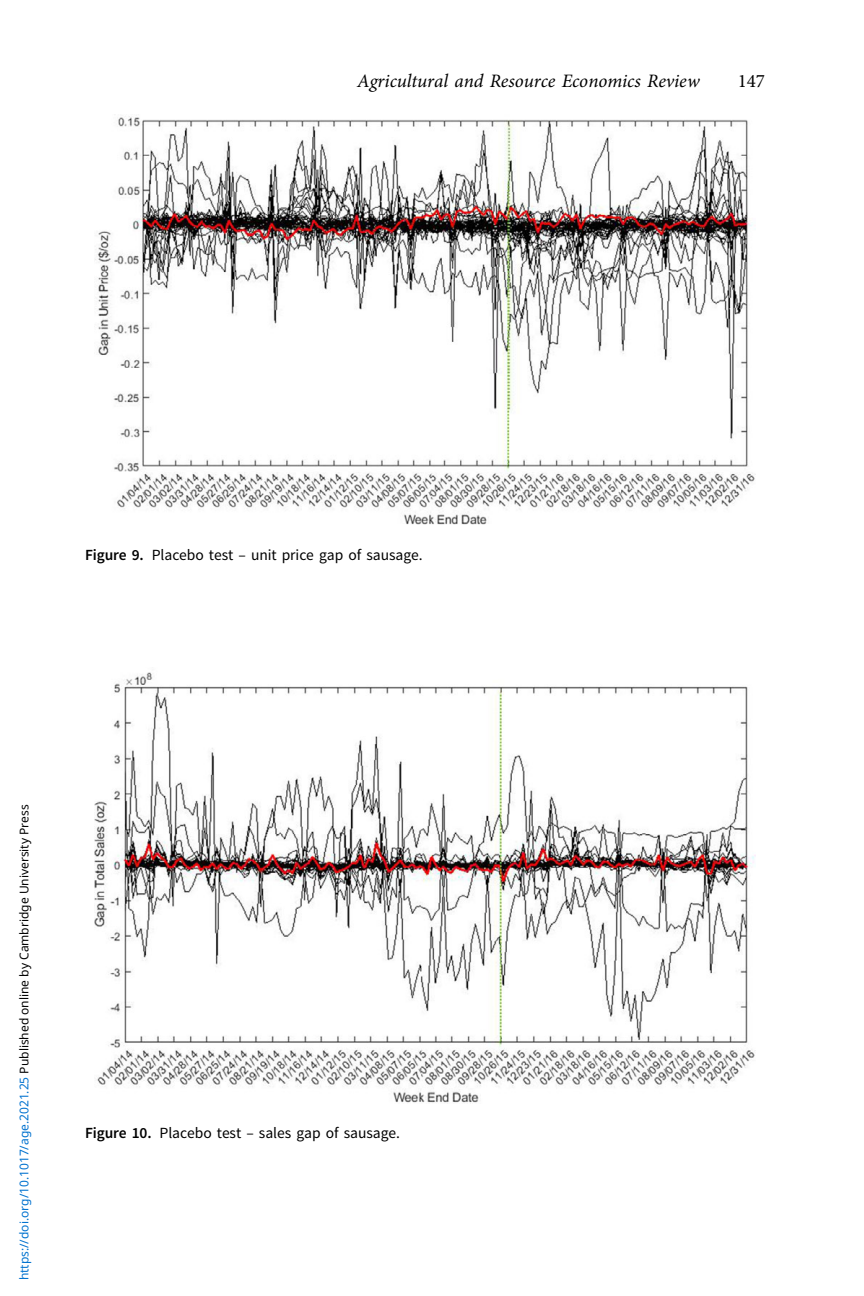
<style>
.page{position:relative;width:864px;height:1296px;background:#fff}
.page>*{position:absolute;margin:0;border:0;box-sizing:border-box;transform-origin:0 0}
.t1{font:19px "Adv OT7 d 6 df 7 ab.I";color:#000}
.t2{font:19px "Adv OT1 ef 757 c 0";color:#000}
.t3{font:15.4px "Adv OT0 e 40 dc 65";color:#000}
.t4{font:12px "Noto Sans";color:#000}
.s1{font-family:"Adv OT031 da 8 bf"}
.s2{font-style:inherit}
.s3{color:#0172cf}
</style>
<div class="page">
<img style="left:95px;top:116px;width:660px;height:409px">
<img style="left:95px;top:672px;width:660px;height:431px">
<p class="t1" style="left:357px;top:73px;width:344px">Agricultural and Resource Economics Review</p>
<p class="t2" style="left:738px;top:73px;width:29px">147</p>
<p class="t3" style="left:85px;top:549px;width:339px"><span class="s1">Figure 9.</span> Placebo test <span class="s2">–</span> unit price gap of sausage.</p>
<p class="t4" style="left:16px;top:1280px;width:477px;rotate:-90deg"><span class="s3">https://doi.org/10.1017/age.2021.25</span> Published online by Cambridge University Press</p>
<p class="t3" style="left:85px;top:1127px;width:316px"><span class="s1">Figure 10.</span> Placebo test <span class="s2">–</span> sales gap of sausage.</p>
</div>
